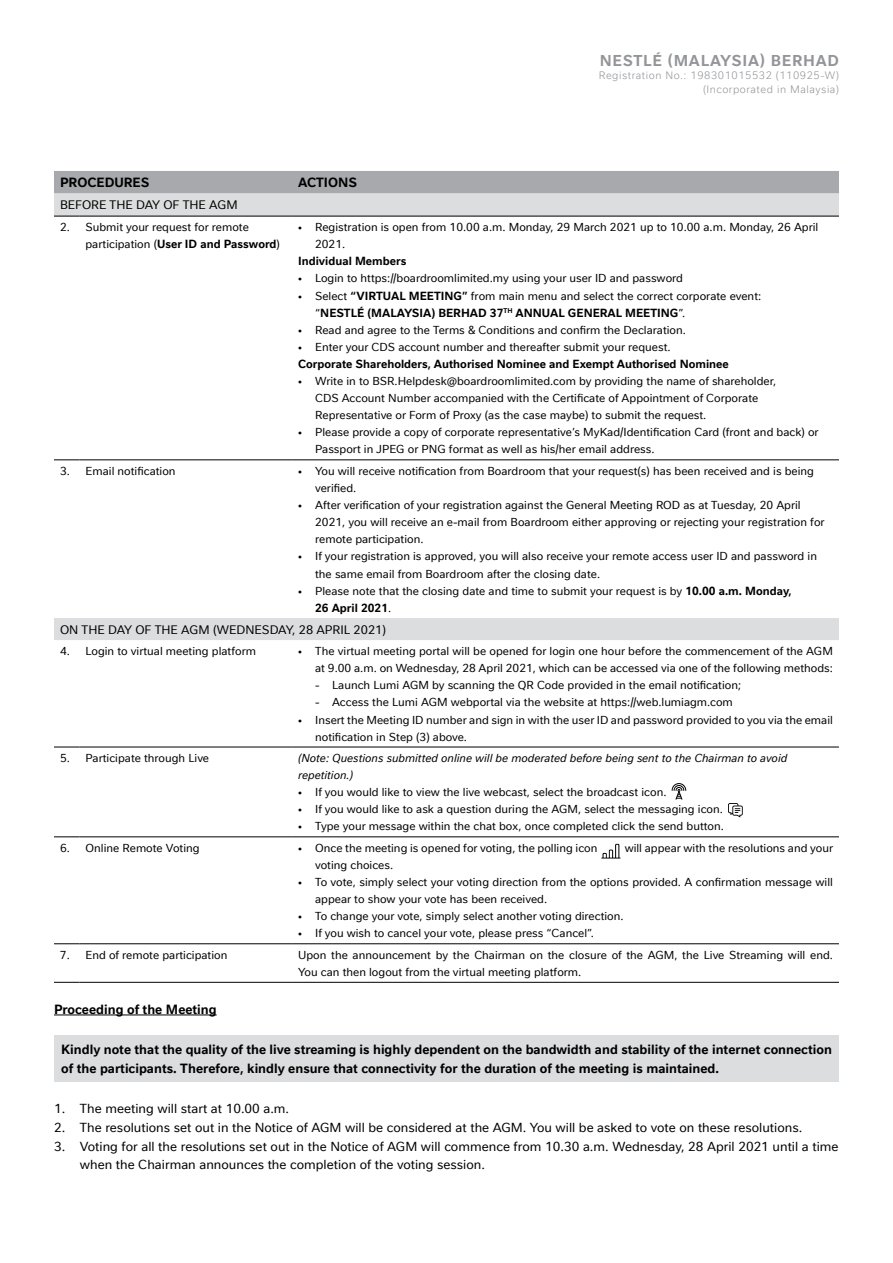
<style>
.page{position:relative;width:893px;height:1263px;background:#fff}
.page>*{position:absolute;margin:0;border:0;box-sizing:border-box;transform-origin:0 0}
.t1{font:700 15px "Nestle Text TF";letter-spacing:.05em;color:#939598}
.t2{font:12.75px/18.8px "Nestle Text TF";color:#000}
.t3{font:700 12.75px/18.8px "Nestle Text TF";color:#000}
.t4{font:12px "Nestle Text TF";color:#000}
.t5{font:11.25px/17.1px "Nestle Text TF";color:#000}
.t6{font:700 11.25px/17.1px "Nestle Text TF";color:#000}
.t7{font:italic 11.25px/17.1px "Nestle Text TF";color:#000}
.t8{font:300 10.5px/13.5px "Nestle Text TF";letter-spacing:.05em;color:#939598;text-align:right}
.s1{font-weight:700}
.s2{font-weight:400}
</style>
<div class="page">
<hr style="left:54px;top:1015px;width:163px;height:1px;background:#000">
<div style="left:54px;top:171px;width:785px;height:23px;background:#a7a9ac"></div>
<svg style="left:54px;top:194px;width:785px;height:446px"></svg>
<svg style="left:54px;top:216px;width:26px;height:1px"></svg>
<hr style="left:80px;top:216px;width:212px;height:1px;background:#000">
<hr style="left:292px;top:216px;width:547px;height:1px;background:#000">
<svg style="left:54px;top:460px;width:26px;height:1px"></svg>
<hr style="left:80px;top:460px;width:212px;height:1px;background:#000">
<hr style="left:292px;top:460px;width:547px;height:1px;background:#000">
<svg style="left:54px;top:747px;width:26px;height:1px"></svg>
<hr style="left:80px;top:747px;width:212px;height:1px;background:#000">
<hr style="left:292px;top:747px;width:547px;height:1px;background:#000">
<svg style="left:54px;top:836px;width:26px;height:1px"></svg>
<hr style="left:80px;top:836px;width:212px;height:1px;background:#000">
<hr style="left:292px;top:836px;width:547px;height:1px;background:#000">
<svg style="left:54px;top:943px;width:26px;height:1px"></svg>
<hr style="left:80px;top:943px;width:212px;height:1px;background:#000">
<hr style="left:292px;top:943px;width:547px;height:1px;background:#000">
<svg style="left:54px;top:982px;width:26px;height:1px"></svg>
<hr style="left:80px;top:982px;width:212px;height:1px;background:#000">
<hr style="left:292px;top:982px;width:547px;height:1px;background:#000">
<svg style="left:672px;top:783px;width:14px;height:17px"></svg>
<svg style="left:728px;top:803px;width:15px;height:14px"></svg>
<svg style="left:601px;top:844px;width:20px;height:14px"></svg>
<div style="left:54px;top:1035px;width:785px;height:47px;background:#dcddde"></div>
<h1 class="t1" style="left:600px;top:49px;width:241px">NESTLÉ (MALAYSIA) BERHAD</h1>
<p class="t8" style="left:599px;top:68px;width:242px">Registration No.: 198301015532 (110925-W) (Incorporated in Malaysia)</p>
<p class="t3" style="left:60px;top:172px;width:91px">PROCEDURES</p>
<p class="t3" style="left:298px;top:172px;width:60px">ACTIONS</p>
<p class="t4" style="left:60px;top:196px;width:179px">BEFORE THE DAY OF THE AGM</p>
<p class="t5" style="left:86px;top:218px;width:196px;text-indent:-26px">2. Submit your request for remote participation (<span class="s1">User ID and Password</span>)</p>
<p class="t5" style="left:315px;top:218px;width:505px;text-indent:-17px">• Registration is open from 10.00 a.m. Monday, 29 March 2021 up to 10.00 a.m. Monday, 26 April<br>2021.</p>
<p class="t6" style="left:298px;top:252px;width:110px">Individual Members</p>
<p class="t5" style="left:298px;top:269px;width:386px">• Login to https://boardroomlimited.my using your user ID and password</p>
<p class="t6" style="left:315px;top:286px;width:448px;text-indent:-17px"><span class="s2">• Select</span> “VIRTUAL MEETING” <span class="s2">from main menu and select the correct corporate event: “</span>NESTLÉ (MALAYSIA) BERHAD 37<sup>TH</sup> ANNUAL GENERAL MEETING<span class="s2">”.</span></p>
<p class="t5" style="left:298px;top:321px;width:389px">• Read and agree to the Terms &amp; Conditions and confirm the Declaration.</p>
<p class="t5" style="left:298px;top:338px;width:374px">• Enter your CDS account number and thereafter submit your request.</p>
<p class="t6" style="left:298px;top:355px;width:432px">Corporate Shareholders, Authorised Nominee and Exempt Authorised Nominee</p>
<p class="t5" style="left:315px;top:372px;width:462px;text-indent:-17px">• Write in to BSR.Helpdesk@boardroomlimited.com by providing the name of shareholder,<br>CDS Account Number accompanied with the Certificate of Appointment of Corporate<br>Representative or Form of Proxy (as the case maybe) to submit the request.</p>
<p class="t5" style="left:315px;top:423px;width:505px;text-indent:-17px">• Please provide a copy of corporate representative’s MyKad/Identification Card (front and back) or<br>Passport in JPEG or PNG format as well as his/her email address.</p>
<p class="t5" style="left:60px;top:462px;width:117px">3. Email notification</p>
<p class="t5" style="left:315px;top:462px;width:500px;text-indent:-17px">• You will receive notification from Boardroom that your request(s) has been received and is being verified.</p>
<p class="t5" style="left:315px;top:496px;width:511px;text-indent:-17px">• After verification of your registration against the General Meeting ROD as at Tuesday, 20 April<br>2021, you will receive an e-mail from Boardroom either approving or rejecting your registration for remote participation.</p>
<p class="t5" style="left:315px;top:547px;width:503px;text-indent:-17px">• If your registration is approved, you will also receive your remote access user ID and password in the same email from Boardroom after the closing date.</p>
<p class="t5" style="left:315px;top:581px;width:478px;text-indent:-17px">• Please note that the closing date and time to submit your request is by <span class="s1">10.00 a.m. Monday,<br>26 April 2021</span>.</p>
<p class="t4" style="left:60px;top:621px;width:328px">ON THE DAY OF THE AGM (WEDNESDAY, 28 APRIL 2021)</p>
<p class="t5" style="left:60px;top:642px;width:198px">4. Login to virtual meeting platform</p>
<p class="t5" style="left:298px;top:642px;width:536px;text-align:right">• The virtual meeting portal will be opened for login one hour before the commencement of the AGM at 9.00 a.m. on Wednesday, 28 April 2021, which can be accessed via one of the following methods:</p>
<p class="t5" style="left:315px;top:676px;width:428px">- Launch Lumi AGM by scanning the QR Code provided in the email notification;</p>
<p class="t5" style="left:315px;top:693px;width:419px">- Access the Lumi AGM webportal via the website at https://web.lumiagm.com</p>
<p class="t5" style="left:315px;top:710px;width:519px;text-indent:-17px">• Insert the Meeting ID number and sign in with the user ID and password provided to you via the email notification in Step (3) above.</p>
<p class="t5" style="left:60px;top:749px;width:151px">5. Participate through Live</p>
<p class="t7" style="left:298px;top:749px;width:491px">(Note: Questions submitted online will be moderated before being sent to the Chairman to avoid repetition.)</p>
<p class="t5" style="left:298px;top:783px;width:370px">• If you would like to view the live webcast, select the broadcast icon.</p>
<p class="t5" style="left:298px;top:800px;width:426px">• If you would like to ask a question during the AGM, select the messaging icon.</p>
<p class="t5" style="left:298px;top:817px;width:427px">• Type your message within the chat box, once completed click the send button.</p>
<p class="t5" style="left:60px;top:839px;width:141px">6. Online Remote Voting</p>
<p class="t5" style="left:298px;top:839px;width:301px">• Once the meeting is opened for voting, the polling icon</p>
<p class="t5" style="left:625px;top:839px;width:210px">will appear with the resolutions and your</p>
<p class="t5" style="left:315px;top:856px;width:80px">voting choices.</p>
<p class="t5" style="left:315px;top:873px;width:519px;text-indent:-17px">• To vote, simply select your voting direction from the options provided. A confirmation message will appear to show your vote has been received.</p>
<p class="t5" style="left:298px;top:907px;width:327px">• To change your vote, simply select another voting direction.</p>
<p class="t5" style="left:298px;top:924px;width:297px">• If you wish to cancel your vote, please press “Cancel”.</p>
<p class="t5" style="left:60px;top:946px;width:169px">7. End of remote participation</p>
<p class="t5" style="left:298px;top:946px;width:536px">Upon the announcement by the Chairman on the closure of the AGM, the Live Streaming will end.<br>You can then logout from the virtual meeting platform.</p>
<p class="t3" style="left:54px;top:999px;width:164px">Proceeding of the Meeting</p>
<p class="t3" style="left:61px;top:1039px;width:772px">Kindly note that the quality of the live streaming is highly dependent on the bandwidth and stability of the internet connection of the participants. Therefore, kindly ensure that connectivity for the duration of the meeting is maintained.</p>
<p class="t2" style="left:54px;top:1098px;width:236px">1. The meeting will start at 10.00 a.m.</p>
<p class="t2" style="left:54px;top:1117px;width:750px">2. The resolutions set out in the Notice of AGM will be considered at the AGM. You will be asked to vote on these resolutions.</p>
<p class="t2" style="left:80px;top:1136px;width:760px;text-indent:-26px">3. Voting for all the resolutions set out in the Notice of AGM will commence from 10.30 a.m. Wednesday, 28 April 2021 until a time when the Chairman announces the completion of the voting session.</p>
</div>
